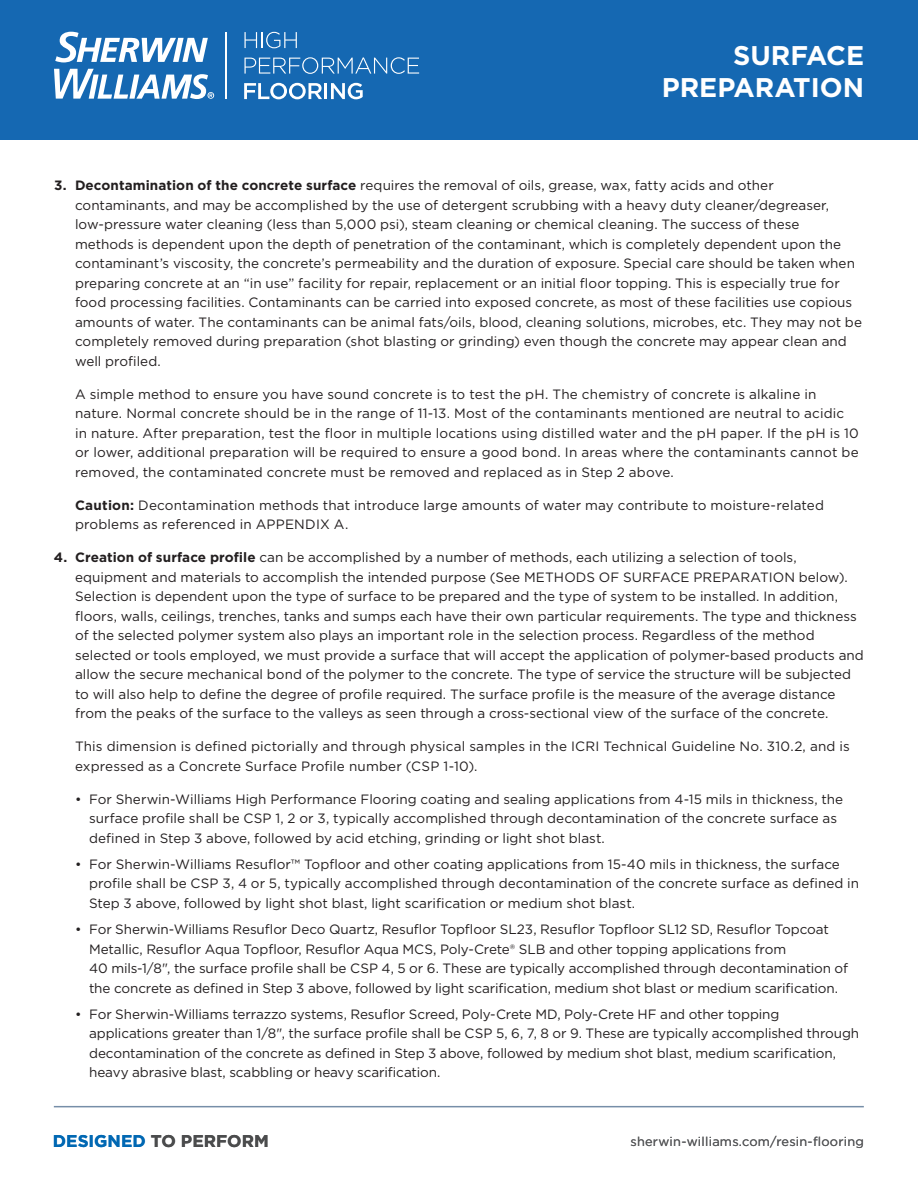
<style>
.page{position:relative;width:918px;height:1188px;background:#fff}
.page>*{position:absolute;margin:0;border:0;box-sizing:border-box;transform-origin:0 0}
.t1{font:700 27px/31.5px "Gotham";color:#fff;text-align:right}
.t2{font:700 16.95px "Gotham";color:#4b4c4d}
.t3{font:13.5px/19.5px "Gotham";color:#231f20}
.t4{font:12.75px "Gotham";letter-spacing:.02em;color:#57585a}
.s1{font-weight:700}
.s2{color:#0168b3}
</style>
<div class="page">
<div style="left:0;top:0;width:918px;height:140px;background:#1568b2"></div>
<svg style="left:244px;top:32px;width:53px;height:16px"></svg>
<svg style="left:244px;top:57px;width:175px;height:17px"></svg>
<svg style="left:244px;top:83px;width:119px;height:16px"></svg>
<hr style="left:226px;top:32px;width:1px;height:67px;background:#fff">
<svg style="left:55px;top:32px;width:153px;height:30px"></svg>
<svg style="left:54px;top:69px;width:160px;height:30px"></svg>
<hr style="left:54px;top:1106px;width:810px;height:1px;background:#768ea8">
<h1 class="t1" style="left:662px;top:40px;width:204px">SURFACE<br>PREPARATION</h1>
<p class="t3" style="left:75px;top:176px;width:789px;text-indent:-21px"><span class="s1">3. Decontamination of the concrete surface</span> requires the removal of oils, grease, wax, fatty acids and other contaminants, and may be accomplished by the use of detergent scrubbing with a heavy duty cleaner/degreaser, low-pressure water cleaning (less than 5,000 psi), steam cleaning or chemical cleaning. The success of these<br>methods is dependent upon the depth of penetration of the contaminant, which is completely dependent upon the contaminant’s viscosity, the concrete’s permeability and the duration of exposure. Special care should be taken when preparing concrete at an “in use” facility for repair, replacement or an initial floor topping. This is especially true for food processing facilities. Contaminants can be carried into exposed concrete, as most of these facilities use copious amounts of water. The contaminants can be animal fats/oils, blood, cleaning solutions, microbes, etc. They may not be completely removed during preparation (shot blasting or grinding) even though the concrete may appear clean and well profiled.</p>
<p class="t3" style="left:75px;top:384px;width:785px">A simple method to ensure you have sound concrete is to test the pH. The chemistry of concrete is alkaline in nature. Normal concrete should be in the range of 11-13. Most of the contaminants mentioned are neutral to acidic in nature. After preparation, test the floor in multiple locations using distilled water and the pH paper. If the pH is 10 or lower, additional preparation will be required to ensure a good bond. In areas where the contaminants cannot be removed, the contaminated concrete must be removed and replaced as in Step 2 above.</p>
<p class="t3" style="left:75px;top:495px;width:751px"><span class="s1">Caution:</span> Decontamination methods that introduce large amounts of water may contribute to moisture-related problems as referenced in APPENDIX A.</p>
<p class="t3" style="left:75px;top:548px;width:790px;text-indent:-21px"><span class="s1">4. Creation of surface profile</span> can be accomplished by a number of methods, each utilizing a selection of tools, equipment and materials to accomplish the intended purpose (See METHODS OF SURFACE PREPARATION below).<br>Selection is dependent upon the type of surface to be prepared and the type of system to be installed. In addition, floors, walls, ceilings, trenches, tanks and sumps each have their own particular requirements. The type and thickness of the selected polymer system also plays an important role in the selection process. Regardless of the method selected or tools employed, we must provide a surface that will accept the application of polymer-based products and allow the secure mechanical bond of the polymer to the concrete. The type of service the structure will be subjected to will also help to define the degree of profile required. The surface profile is the measure of the average distance from the peaks of the surface to the valleys as seen through a cross-sectional view of the surface of the concrete.</p>
<p class="t3" style="left:75px;top:736px;width:776px">This dimension is defined pictorially and through physical samples in the ICRI Technical Guideline No. 310.2, and is expressed as a Concrete Surface Profile number (CSP 1-10).</p>
<p class="t3" style="left:89px;top:789px;width:756px;text-indent:-14px">• For Sherwin-Williams High Performance Flooring coating and sealing applications from 4-15 mils in thickness, the surface profile shall be CSP 1, 2 or 3, typically accomplished through decontamination of the concrete surface as defined in Step 3 above, followed by acid etching, grinding or light shot blast.</p>
<p class="t3" style="left:89px;top:854px;width:772px;text-indent:-14px">• For Sherwin-Williams Resuflor™ Topfloor and other coating applications from 15-40 mils in thickness, the surface profile shall be CSP 3, 4 or 5, typically accomplished through decontamination of the concrete surface as defined in<br>Step 3 above, followed by light shot blast, light scarification or medium shot blast.</p>
<p class="t3" style="left:89px;top:919px;width:760px;text-indent:-14px">• For Sherwin-Williams Resuflor Deco Quartz, Resuflor Topfloor SL23, Resuflor Topfloor SL12 SD, Resuflor Topcoat Metallic, Resuflor Aqua Topfloor, Resuflor Aqua MCS, Poly-Crete® SLB and other topping applications from<br>40 mils-1/8", the surface profile shall be CSP 4, 5 or 6. These are typically accomplished through decontamination of the concrete as defined in Step 3 above, followed by light scarification, medium shot blast or medium scarification.</p>
<p class="t3" style="left:89px;top:1004px;width:772px;text-indent:-14px">• For Sherwin-Williams terrazzo systems, Resuflor Screed, Poly-Crete MD, Poly-Crete HF and other topping applications greater than 1/8", the surface profile shall be CSP 5, 6, 7, 8 or 9. These are typically accomplished through decontamination of the concrete as defined in Step 3 above, followed by medium shot blast, medium scarification, heavy abrasive blast, scabbling or heavy scarification.</p>
<p class="t2" style="left:53px;top:1130px;width:217px"><span class="s2">DESIGNED</span> TO PERFORM</p>
<p class="t4" style="left:630px;top:1133px;width:235px">sherwin-williams.com/resin-flooring</p>
</div>
